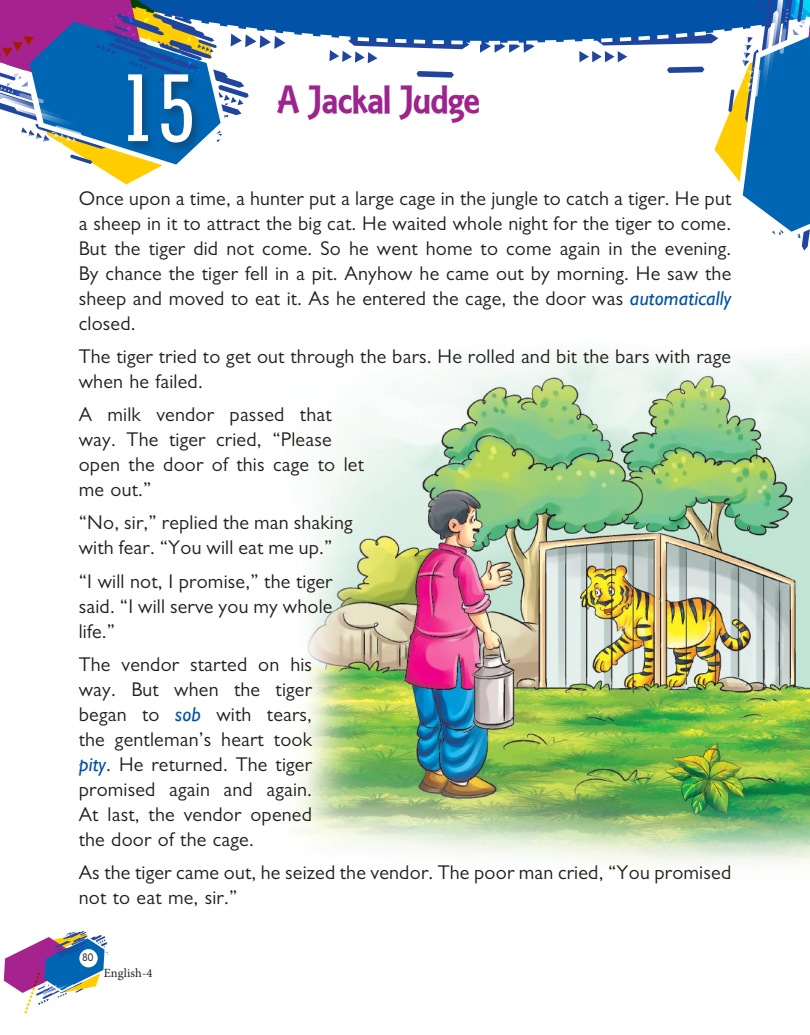
<style>
.page{position:relative;width:810px;height:1035px;background:#fff}
.page>*{position:absolute;margin:0;border:0;box-sizing:border-box;transform-origin:0 0}
.t1{font:500 condensed 100px "Geometric Slab 703 BT";color:#fff}
.t2{font:37.5px "Estelle Black SF";letter-spacing:-.01em;color:#9d248e}
.t3{font:20px/25px "Gill Sans MT Pro";letter-spacing:.01em;color:#241f1f}
.t4{font:12.5px "Minion Pro";letter-spacing:.01em;color:#241f1f}
.t5{font:10px "B Preplay";color:#241f1f}
.s1{font-family:"Gill Sans";font-style:italic;color:#0252a7}
</style>
<div class="page">
<svg style="left:4px;top:931px;width:105px;height:83px"></svg>
<div style="left:79px;top:949px;width:19px;height:18px;background:#fff;border-radius:50%"></div>
<svg style="left:0;top:0;width:810px;height:251px"></svg>
<img style="left:297px;top:354px;width:513px;height:511px">
<div style="left:125px;top:72px;width:78px;height:81px;background:#241f1f;opacity:.35"></div>
<h1 class="t1" style="left:118px;top:46px;width:79px">15</h1>
<h2 class="t2" style="left:277px;top:77px;width:204px">A Jackal Judge</h2>
<p class="t3" style="left:79px;top:186px;width:654px;text-align:justify">Once upon a time, a hunter put a large cage in the jungle to catch a tiger. He put a sheep in it to attract the big cat. He waited whole night for the tiger to come.<br>But the tiger did not come. So he went home to come again in the evening.<br>By chance the tiger fell in a pit. Anyhow he came out by morning. He saw the sheep and moved to eat it. As he entered the cage, the door was <span class="s1">automatically </span>closed.</p>
<p class="t3" style="left:79px;top:344px;width:654px">The tiger tried to get out through the bars. He rolled and bit the bars with rage when he failed.</p>
<p class="t3" style="left:79px;top:402px;width:287px">A milk vendor passed that way. The tiger cried, “Please open the door of this cage to let me out.”</p>
<p class="t3" style="left:79px;top:510px;width:275px">“No, sir,” replied the man shaking with fear. “You will eat me up.”</p>
<p class="t3" style="left:79px;top:568px;width:255px;text-align:justify">“I will not, I promise,” the tiger said. “I will serve you my whole life.”</p>
<p class="t3" style="left:79px;top:651px;width:235px;text-align:justify">The vendor started on his way. But when the tiger began to <span class="s1">sob</span> with tears, the gentleman’s heart took <span class="s1">pity</span>. He returned. The tiger promised again and again.<br>At last, the vendor opened the door of the cage.</p>
<p class="t3" style="left:79px;top:859px;width:654px">As the tiger came out, he seized the vendor. The poor man cried, “You promised not to eat me, sir.”</p>
<p class="t5" style="left:83px;top:952px;width:13px">80</p>
<p class="t4" style="left:104px;top:965px;width:50px">English-4</p>
</div>
